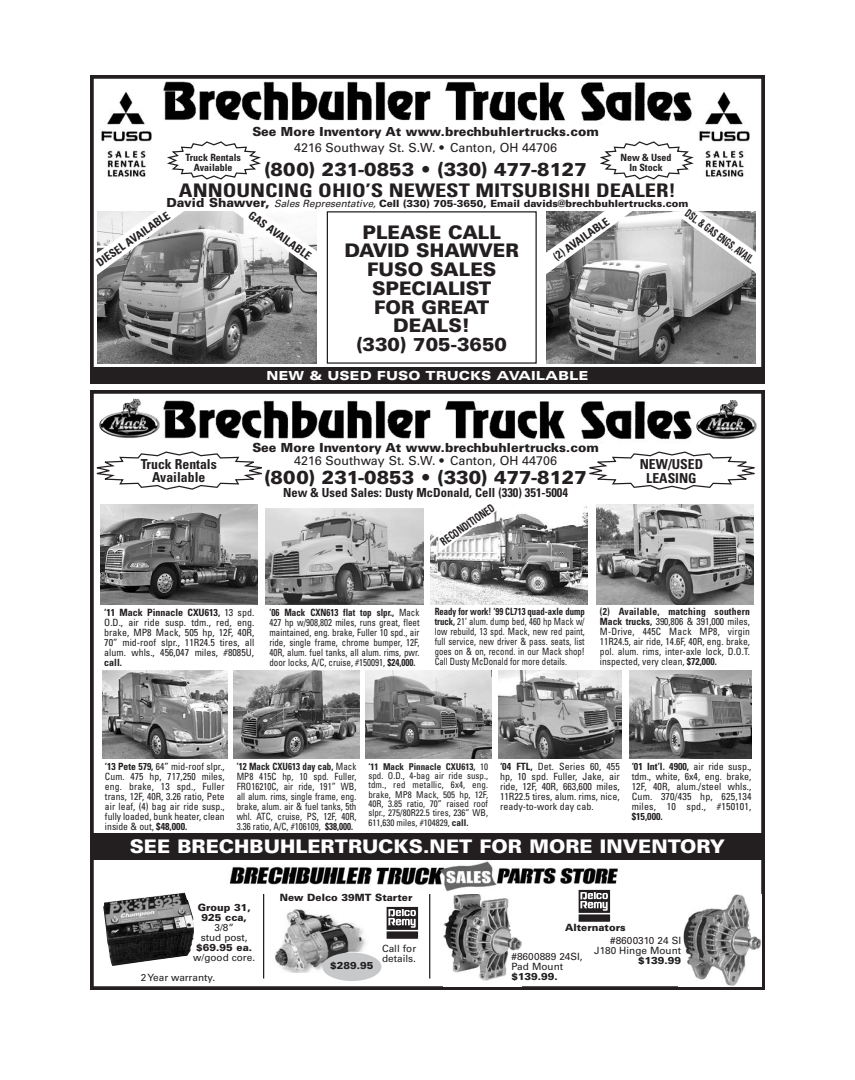
<style>
.page{position:relative;width:855px;height:1080px;background:#fff}
.page>*{position:absolute;margin:0;border:0;box-sizing:border-box;transform-origin:0 0}
.t1{font:900 18.75px/18.8px "Univers";color:#231f20}
.t2{font:900 18.75px "Univers";color:#fff;scale:1.05 1}
.t3{font:700 condensed 18.75px "Univers";color:#231f20;scale:1.2 1}
.t4{font:700 condensed 13.75px "Univers";color:#231f20}
.t5{font:900 12.5px "Univers";color:#231f20}
.t6{font:12.5px "Univers";color:#231f20}
.t7{font:700 condensed 12.5px "Univers";color:#231f20}
.t8{font:900 expanded 12.5px "Univers";color:#fff}
.t9{font:700 condensed 11.25px "Univers";color:#231f20}
.t10{font:700 condensed 11.25px "Univers";color:#231f20;scale:.7 1}
.t11{font:700 condensed 11.25px "Univers";color:#231f20;scale:.81 1}
.t12{font:condensed 10px/10px "Univers";color:#231f20;text-align:justify}
.t13{font:condensed 10px/10px "Univers";color:#231f20;text-align:justify;scale:.9 1}
.t14{font:condensed 10px/10px "Univers";color:#231f20;text-align:justify;scale:.87 1}
.t15{font:condensed 10px/10px "Univers";color:#231f20;text-align:justify;scale:.96 1}
.t16{font:900 10px/10px "Univers";color:#231f20;text-align:center}
.t17{font:10px/10px "Univers";color:#231f20}
.t18{font:700 condensed 10px/10px "Univers";color:#231f20;text-align:center}
.t19{font:condensed 9.38px/9.4px "Univers";color:#231f20;text-align:justify;scale:.96 1}
.s1{font-size:12.5px}
.s2{font-weight:400;font-style:italic}
.s3{font-weight:700}
</style>
<div class="page">
<div style="left:90px;top:390px;width:675px;height:600px;border:4px solid #231f20"></div>
<img style="left:163px;top:400px;width:529px;height:43px">
<img style="left:99px;top:398px;width:61px;height:40px">
<img style="left:696px;top:400px;width:61px;height:39px">
<svg style="left:90px;top:451px;width:172px;height:39px"></svg>
<div style="left:90px;top:75px;width:675px;height:307px;border:4px solid #231f20"></div>
<img style="left:163px;top:81px;width:529px;height:44px">
<img style="left:101px;top:91px;width:51px;height:86px">
<svg style="left:167px;top:141px;width:94px;height:39px"></svg>
<img style="left:699px;top:91px;width:51px;height:86px">
<img style="left:98px;top:211px;width:218px;height:153px">
<div style="left:90px;top:368px;width:675px;height:16px;background:#231f20"></div>
<img style="left:546px;top:211px;width:210px;height:153px">
<svg style="left:97px;top:211px;width:89px;height:64px"></svg>
<svg style="left:546px;top:211px;width:88px;height:64px"></svg>
<img style="left:102px;top:670px;width:126px;height:89px">
<img style="left:234px;top:670px;width:125px;height:89px">
<img style="left:365px;top:670px;width:126px;height:89px">
<img style="left:498px;top:670px;width:124px;height:89px">
<img style="left:630px;top:670px;width:121px;height:89px">
<svg style="left:600px;top:141px;width:94px;height:39px"></svg>
<div style="left:90px;top:833px;width:675px;height:27px;background:#231f20"></div>
<svg style="left:589px;top:451px;width:172px;height:39px"></svg>
<div style="left:327px;top:211px;width:210px;height:153px;border:1px solid #231f20"></div>
<img style="left:101px;top:505px;width:157px;height:100px">
<img style="left:266px;top:508px;width:157px;height:96px">
<img style="left:431px;top:506px;width:157px;height:99px">
<img style="left:596px;top:505px;width:158px;height:100px">
<img style="left:103px;top:893px;width:91px;height:73px">
<hr style="left:263px;top:894px;width:1px;height:85px;background:#231f20">
<img style="left:229px;top:861px;width:389px;height:30px">
<svg style="left:232px;top:211px;width:85px;height:62px"></svg>
<svg style="left:672px;top:211px;width:84px;height:63px"></svg>
<svg style="left:438px;top:506px;width:73px;height:47px"></svg>
<hr style="left:429px;top:894px;width:1px;height:85px;background:#231f20">
<img style="left:275px;top:909px;width:100px;height:64px">
<div style="left:322px;top:953px;width:59px;height:28px;background:#c7c8ca;border-radius:50%"></div>
<img style="left:386px;top:906px;width:32px;height:33px">
<img style="left:578px;top:890px;width:32px;height:32px">
<img style="left:443px;top:894px;width:78px;height:92px">
<img style="left:678px;top:894px;width:83px;height:92px">
<p class="t5" style="left:252px;top:124px;width:348px">See More Inventory At www.brechbuhlertrucks.com</p>
<p class="t6" style="left:294px;top:140px;width:264px">4216 Southway St. S.W. • Canton, OH 44706</p>
<p class="t1" style="left:264px;top:160px;width:324px">(800) 231-0853 • (330) 477-8127</p>
<p class="t18" style="left:620px;top:153px;width:53px">New &amp; Used<br>In Stock</p>
<p class="t18" style="left:186px;top:153px;width:57px">Truck Rentals</p>
<p class="t18" style="left:194px;top:163px;width:40px">Available</p>
<p class="t3" style="left:179px;top:179px;width:416px">ANNOUNCING OHIO’S NEWEST MITSUBISHI DEALER!</p>
<p class="t16" style="left:167px;top:199px;width:523px"><span class="s1">David Shawver,</span> <span class="s2">Sales Representative,</span> Cell (330) 705-3650, Email davids@brechbuhlertrucks.com</p>
<p class="t9" style="left:254px;top:208px;width:76px;rotate:36deg">GAS AVAILABLE</p>
<p class="t10" style="left:691px;top:207px;width:119px;rotate:36deg">DSL. &amp; GAS ENGS. AVAIL.</p>
<p class="t9" style="left:94px;top:258px;width:88px;rotate:-35deg">DIESEL AVAILABLE</p>
<p class="t9" style="left:550px;top:252px;width:67px;rotate:-35deg">(2) AVAILABLE</p>
<p class="t1" style="left:363px;top:222px;width:140px">PLEASE CALL</p>
<p class="t1" style="left:345px;top:241px;width:176px">DAVID SHAWVER</p>
<p class="t1" style="left:367px;top:260px;width:131px">FUSO SALES<br>SPECIALIST</p>
<p class="t1" style="left:374px;top:297px;width:117px">FOR GREAT</p>
<p class="t1" style="left:393px;top:316px;width:79px">DEALS!</p>
<p class="t1" style="left:356px;top:335px;width:152px">(330) 705-3650</p>
<p class="t4" style="left:141px;top:456px;width:78px">Truck Rentals</p>
<p class="t4" style="left:152px;top:468px;width:55px">Available</p>
<p class="t8" style="left:266px;top:369px;width:324px">NEW &amp; USED FUSO TRUCKS AVAILABLE</p>
<p class="t5" style="left:252px;top:440px;width:348px">See More Inventory At www.brechbuhlertrucks.com</p>
<p class="t6" style="left:294px;top:453px;width:264px">4216 Southway St. S.W. • Canton, OH 44706</p>
<p class="t1" style="left:264px;top:467px;width:324px">(800) 231-0853 • (330) 477-8127</p>
<p class="t7" style="left:283px;top:485px;width:286px">New &amp; Used Sales: Dusty McDonald, Cell (330) 351-5004</p>
<p class="t11" style="left:438px;top:537px;width:80px;rotate:-35deg">RECONDITIONED</p>
<p class="t4" style="left:640px;top:456px;width:65px">NEW/USED</p>
<p class="t4" style="left:646px;top:469px;width:52px">LEASING</p>
<p class="t12" style="left:104px;top:607px;width:152px"><span class="s3">‘11 Mack Pinnacle CXU613,</span> 13 spd.<br>O.D., air ride susp. tdm., red, eng. brake, MP8 Mack, 505 hp, 12F, 40R, 70” mid-roof slpr., 11R24.5 tires, all alum. whls., 456,047 miles, #8085U, <span class="s3">call.</span></p>
<p class="t13" style="left:269px;top:607px;width:168px"><span class="s3">’06 Mack CXN613 flat top slpr.,</span> Mack 427 hp w/908,802 miles, runs great, fleet maintained, eng. brake, Fuller 10 spd., air ride, single frame, chrome bumper, 12F, 40R, alum. fuel tanks, all alum. rims, pwr. door locks, A/C, cruise, #150091, <span class="s3">$24,000.</span></p>
<p class="t14" style="left:435px;top:607px;width:174px"><span class="s3">Ready for work! ‘99 CL713 quad-axle dump truck,</span> 21’ alum. dump bed, 460 hp Mack w/ low rebuild, 13 spd. Mack, new red paint, full service, new driver &amp; pass. seats, list goes on &amp; on, recond. in our Mack shop!<br>Call Dusty McDonald for more details.</p>
<p class="t15" style="left:600px;top:607px;width:158px"><span class="s3">(2) Available, matching southern Mack trucks,</span> 390,806 &amp; 391,000 miles, M-Drive, 445C Mack MP8, virgin 11R24.5, air ride, 14.6F, 40R, eng. brake, pol. alum. rims, inter-axle lock, D.O.T. inspected, very clean, <span class="s3">$72,000.</span></p>
<p class="t12" style="left:105px;top:761px;width:121px"><span class="s3">‘13 Pete 579,</span> 64” mid-roof slpr., Cum. 475 hp, 717,250 miles, eng. brake, 13 spd., Fuller trans, 12F, 40R, 3.26 ratio, Pete air leaf, (4) bag air ride susp., fully loaded, bunk heater, clean inside &amp; out, <span class="s3">$48,000.</span></p>
<p class="t13" style="left:237px;top:761px;width:135px"><span class="s3">’12 Mack CXU613 day cab,</span> Mack MP8 415C hp, 10 spd. Fuller, FRO16210C, air ride, 191” WB, all alum. rims, single frame, eng. brake, alum. air &amp; fuel tanks, 5th whl. ATC, cruise, PS, 12F, 40R, 3.36 ratio, A/C, #106109, <span class="s3">$38,000.</span></p>
<p class="t19" style="left:368px;top:761px;width:126px"><span class="s3">‘11 Mack Pinnacle CXU613,</span> 10 spd. O.D., 4-bag air ride susp., tdm., red metallic, 6x4, eng. brake, MP8 Mack, 505 hp, 12F, 40R, 3.85 ratio, 70” raised roof slpr., 275/80R22.5 tires, 236” WB, 611,630 miles, #104829, <span class="s3">call.</span></p>
<p class="t12" style="left:500px;top:761px;width:121px"><span class="s3">‘04 FTL,</span> Det. Series 60, 455 hp, 10 spd. Fuller, Jake, air ride, 12F, 40R, 663,600 miles, 11R22.5 tires, alum. rims, nice, ready-to-work day cab.</p>
<p class="t12" style="left:632px;top:761px;width:121px"><span class="s3">‘01 Int’l. 4900,</span> air ride susp., tdm., white, 6x4, eng. brake, 12F, 40R, alum./steel whls., Cum. 370/435 hp, 625,134 miles, 10 spd., #150101, <span class="s3">$15,000.</span></p>
<p class="t2" style="left:130px;top:834px;width:569px">SEE BRECHBUHLERTRUCKS.NET FOR MORE INVENTORY</p>
<p class="t16" style="left:198px;top:902px;width:54px">Group 31,<br>925 cca,</p>
<p class="t17" style="left:215px;top:922px;width:21px">3/8”</p>
<p class="t17" style="left:201px;top:932px;width:48px">stud post,</p>
<p class="t16" style="left:196px;top:942px;width:57px">$69.95 ea.</p>
<p class="t17" style="left:193px;top:952px;width:63px">w/good core.</p>
<p class="t17" style="left:141px;top:972px;width:76px">2 Year warranty.</p>
<p class="t16" style="left:280px;top:892px;width:134px">New Delco 39MT Starter</p>
<p class="t16" style="left:330px;top:960px;width:45px">$289.95</p>
<p class="t17" style="left:382px;top:944px;width:36px">Call for details.</p>
<p class="t16" style="left:565px;top:922px;width:62px">Alternators</p>
<p class="t17" style="left:511px;top:952px;width:73px">#8600889 24SI,</p>
<p class="t17" style="left:511px;top:962px;width:53px">Pad Mount</p>
<p class="t16" style="left:511px;top:971px;width:48px">$139.99.</p>
<p class="t17" style="left:594px;top:935px;width:88px;text-align:right">#8600310 24 SI<br>J180 Hinge Mount</p>
<p class="t16" style="left:638px;top:955px;width:45px">$139.99</p>
</div>
